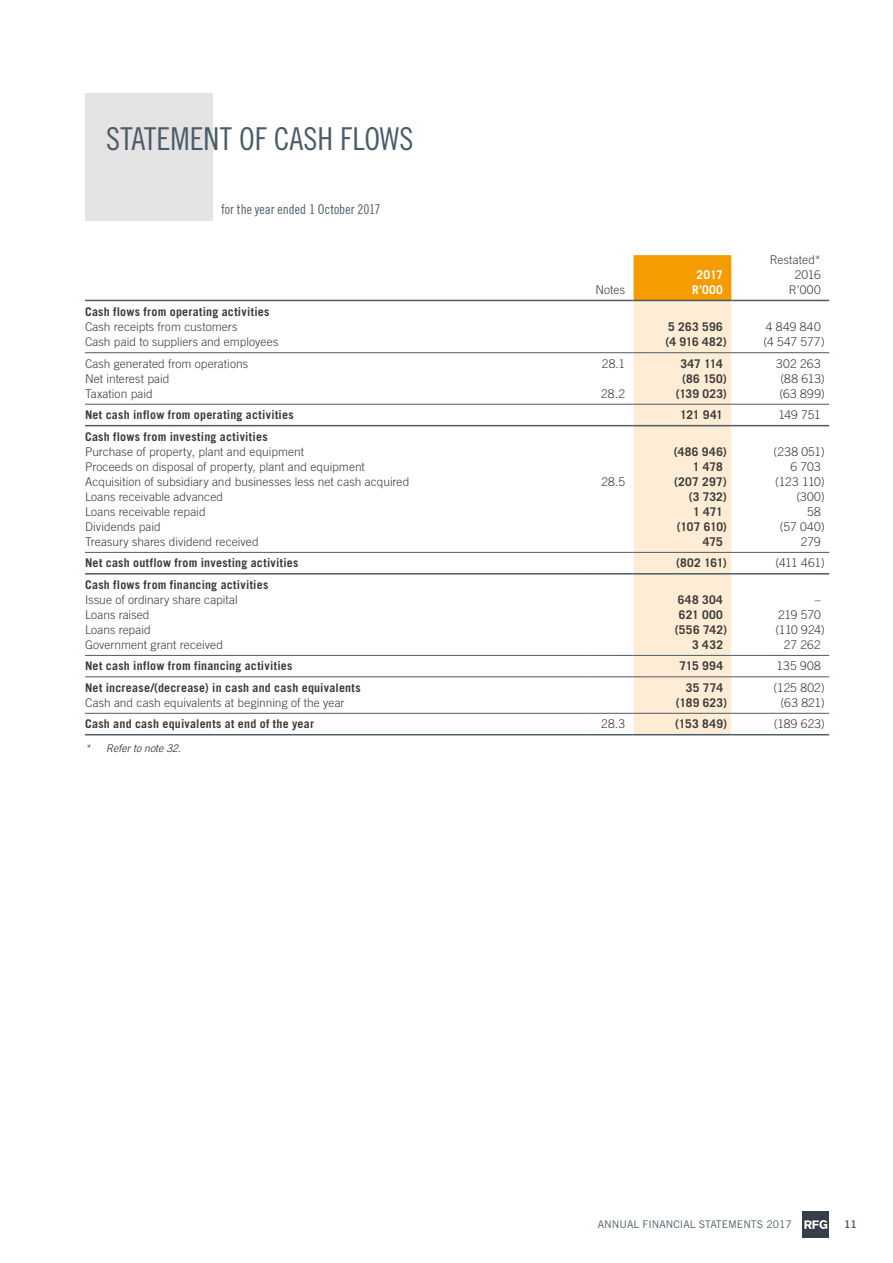
<style>
.page{position:relative;width:893px;height:1263px;background:#fff}
.page>*{position:absolute;margin:0;border:0;box-sizing:border-box;transform-origin:0 0}
.t1{font:31.5px "Trade Gothic LT Std Cn 18";letter-spacing:-.005em;color:#4b5c67}
.t2{font:13.5px "Trade Gothic LT Std Cn 18";color:#4b5c67}
.t3{font:300 12px "Trade Gothic LT Std";color:#3c3c3b}
.t4{font:700 12px "Trade Gothic LT Std";letter-spacing:.02em;color:#3c3c3b}
.t5{font:700 12px "Trade Gothic LT Std";letter-spacing:.025em;color:#fff}
.t6{font:10.5px "Trade Gothic LT Std";color:#4b5c67}
.t7{font:italic 300 10.5px "Trade Gothic LT Std";color:#1d1d1b}
.t8{font:10.5px "Trade Gothic LT Std Bd 2";color:#4b5c67}
</style>
<div class="page">
<div style="left:85px;top:94px;width:128px;height:127px;background:#e3e3e3"></div>
<svg style="left:634px;top:255px;width:97px;height:479px"></svg>
<hr style="left:85px;top:300px;width:506px;height:1px;background:#4b5c67">
<hr style="left:591px;top:300px;width:43px;height:1px;background:#4b5c67">
<hr style="left:634px;top:300px;width:97px;height:1px;background:#4b5c67">
<hr style="left:731px;top:300px;width:98px;height:1px;background:#4b5c67">
<hr style="left:85px;top:352px;width:506px;height:1px;background:#4b5c67">
<hr style="left:591px;top:352px;width:43px;height:1px;background:#4b5c67">
<hr style="left:634px;top:352px;width:97px;height:1px;background:#4b5c67">
<hr style="left:731px;top:352px;width:98px;height:1px;background:#4b5c67">
<hr style="left:85px;top:404px;width:506px;height:1px;background:#4b5c67">
<hr style="left:591px;top:404px;width:43px;height:1px;background:#4b5c67">
<hr style="left:634px;top:404px;width:97px;height:1px;background:#4b5c67">
<hr style="left:731px;top:404px;width:98px;height:1px;background:#4b5c67">
<hr style="left:85px;top:425px;width:506px;height:1px;background:#4b5c67">
<hr style="left:591px;top:425px;width:43px;height:1px;background:#4b5c67">
<hr style="left:634px;top:425px;width:97px;height:1px;background:#4b5c67">
<hr style="left:731px;top:425px;width:98px;height:1px;background:#4b5c67">
<hr style="left:85px;top:552px;width:506px;height:1px;background:#4b5c67">
<hr style="left:591px;top:552px;width:43px;height:1px;background:#4b5c67">
<hr style="left:634px;top:552px;width:97px;height:1px;background:#4b5c67">
<hr style="left:731px;top:552px;width:98px;height:1px;background:#4b5c67">
<hr style="left:85px;top:573px;width:506px;height:1px;background:#4b5c67">
<hr style="left:591px;top:573px;width:43px;height:1px;background:#4b5c67">
<hr style="left:634px;top:573px;width:97px;height:1px;background:#4b5c67">
<hr style="left:731px;top:573px;width:98px;height:1px;background:#4b5c67">
<hr style="left:85px;top:655px;width:506px;height:1px;background:#4b5c67">
<hr style="left:591px;top:655px;width:43px;height:1px;background:#4b5c67">
<hr style="left:634px;top:655px;width:97px;height:1px;background:#4b5c67">
<hr style="left:731px;top:655px;width:98px;height:1px;background:#4b5c67">
<hr style="left:85px;top:676px;width:506px;height:1px;background:#4b5c67">
<hr style="left:591px;top:676px;width:43px;height:1px;background:#4b5c67">
<hr style="left:634px;top:676px;width:97px;height:1px;background:#4b5c67">
<hr style="left:731px;top:676px;width:98px;height:1px;background:#4b5c67">
<hr style="left:85px;top:713px;width:506px;height:1px;background:#4b5c67">
<hr style="left:85px;top:734px;width:506px;height:1px;background:#4b5c67">
<hr style="left:591px;top:713px;width:43px;height:1px;background:#4b5c67">
<hr style="left:591px;top:734px;width:43px;height:1px;background:#4b5c67">
<hr style="left:634px;top:713px;width:97px;height:1px;background:#4b5c67">
<hr style="left:634px;top:734px;width:97px;height:1px;background:#4b5c67">
<hr style="left:731px;top:713px;width:98px;height:1px;background:#4b5c67">
<hr style="left:731px;top:734px;width:98px;height:1px;background:#4b5c67">
<svg style="left:802px;top:1211px;width:27px;height:27px"></svg>
<h1 class="t1" style="left:106px;top:120px;width:309px">STATEMENT OF CASH FLOWS</h1>
<p class="t2" style="left:221px;top:201px;width:161px">for the year ended 1 October 2017</p>
<p class="t3" style="left:770px;top:252px;width:52px">Restated*</p>
<p class="t5" style="left:696px;top:267px;width:28px">2017</p>
<p class="t3" style="left:795px;top:268px;width:28px">2016</p>
<p class="t3" style="left:595px;top:283px;width:31px">Notes</p>
<p class="t5" style="left:692px;top:282px;width:32px">R’000</p>
<p class="t3" style="left:789px;top:283px;width:33px">R’000</p>
<p class="t4" style="left:85px;top:305px;width:186px">Cash flows from operating activities</p>
<p class="t3" style="left:85px;top:320px;width:154px">Cash receipts from customers</p>
<p class="t4" style="left:668px;top:320px;width:56px">5 263 596</p>
<p class="t3" style="left:766px;top:320px;width:56px">4 849 840</p>
<p class="t3" style="left:85px;top:335px;width:195px">Cash paid to suppliers and employees</p>
<p class="t4" style="left:665px;top:335px;width:63px">(4 916 482)</p>
<p class="t3" style="left:763px;top:335px;width:63px">(4 547 577)</p>
<p class="t3" style="left:85px;top:356px;width:165px">Cash generated from operations</p>
<p class="t3" style="left:602px;top:356px;width:25px">28.1</p>
<p class="t4" style="left:680px;top:356px;width:44px">347 114</p>
<p class="t3" style="left:776px;top:356px;width:46px">302 263</p>
<p class="t3" style="left:85px;top:371px;width:86px">Net interest paid</p>
<p class="t4" style="left:682px;top:371px;width:46px">(86 150)</p>
<p class="t3" style="left:780px;top:371px;width:46px">(88 613)</p>
<p class="t3" style="left:85px;top:386px;width:69px">Taxation paid</p>
<p class="t3" style="left:601px;top:386px;width:25px">28.2</p>
<p class="t4" style="left:676px;top:386px;width:53px">(139 023)</p>
<p class="t3" style="left:779px;top:386px;width:47px">(63 899)</p>
<p class="t4" style="left:85px;top:408px;width:210px">Net cash inflow from operating activities</p>
<p class="t4" style="left:680px;top:408px;width:44px">121 941</p>
<p class="t3" style="left:778px;top:408px;width:44px">149 751</p>
<p class="t4" style="left:85px;top:429px;width:184px">Cash flows from investing activities</p>
<p class="t3" style="left:85px;top:444px;width:221px">Purchase of property, plant and equipment</p>
<p class="t4" style="left:674px;top:444px;width:55px">(486 946)</p>
<p class="t3" style="left:774px;top:444px;width:53px">(238 051)</p>
<p class="t3" style="left:85px;top:459px;width:281px">Proceeds on disposal of property, plant and equipment</p>
<p class="t4" style="left:693px;top:459px;width:31px">1 478</p>
<p class="t3" style="left:790px;top:459px;width:32px">6 703</p>
<p class="t3" style="left:85px;top:474px;width:326px">Acquisition of subsidiary and businesses less net cash acquired</p>
<p class="t3" style="left:601px;top:474px;width:25px">28.5</p>
<p class="t4" style="left:674px;top:474px;width:54px">(207 297)</p>
<p class="t3" style="left:775px;top:474px;width:51px">(123 110)</p>
<p class="t3" style="left:85px;top:489px;width:140px">Loans receivable advanced</p>
<p class="t4" style="left:689px;top:489px;width:40px">(3 732)</p>
<p class="t3" style="left:796px;top:489px;width:30px">(300)</p>
<p class="t3" style="left:85px;top:504px;width:122px">Loans receivable repaid</p>
<p class="t4" style="left:693px;top:504px;width:31px">1 471</p>
<p class="t3" style="left:807px;top:504px;width:15px">58</p>
<p class="t3" style="left:85px;top:519px;width:77px">Dividends paid</p>
<p class="t4" style="left:677px;top:519px;width:51px">(107 610)</p>
<p class="t3" style="left:780px;top:519px;width:47px">(57 040)</p>
<p class="t3" style="left:85px;top:534px;width:175px">Treasury shares dividend received</p>
<p class="t4" style="left:703px;top:534px;width:22px">475</p>
<p class="t3" style="left:801px;top:534px;width:21px">279</p>
<p class="t4" style="left:85px;top:556px;width:215px">Net cash outflow from investing activities</p>
<p class="t4" style="left:676px;top:556px;width:52px">(802 161)</p>
<p class="t3" style="left:775px;top:556px;width:51px">(411 461)</p>
<p class="t4" style="left:85px;top:577px;width:185px">Cash flows from financing activities</p>
<p class="t3" style="left:85px;top:592px;width:154px">Issue of ordinary share capital</p>
<p class="t4" style="left:678px;top:592px;width:47px">648 304</p>
<p class="t3" style="left:815px;top:592px;width:7px">–</p>
<p class="t3" style="left:85px;top:607px;width:66px">Loans raised</p>
<p class="t4" style="left:679px;top:607px;width:46px">621 000</p>
<p class="t3" style="left:778px;top:607px;width:44px">219 570</p>
<p class="t3" style="left:85px;top:622px;width:67px">Loans repaid</p>
<p class="t4" style="left:675px;top:622px;width:54px">(556 742)</p>
<p class="t3" style="left:775px;top:622px;width:51px">(110 924)</p>
<p class="t3" style="left:85px;top:637px;width:139px">Government grant received</p>
<p class="t4" style="left:692px;top:637px;width:32px">3 432</p>
<p class="t3" style="left:784px;top:637px;width:38px">27 262</p>
<p class="t4" style="left:85px;top:659px;width:209px">Net cash inflow from financing activities</p>
<p class="t4" style="left:679px;top:659px;width:45px">715 994</p>
<p class="t3" style="left:777px;top:659px;width:46px">135 908</p>
<p class="t4" style="left:85px;top:680px;width:277px">Net increase/(decrease) in cash and cash equivalents</p>
<p class="t4" style="left:686px;top:680px;width:39px">35 774</p>
<p class="t3" style="left:773px;top:680px;width:53px">(125 802)</p>
<p class="t3" style="left:85px;top:695px;width:261px">Cash and cash equivalents at beginning of the year</p>
<p class="t4" style="left:676px;top:695px;width:53px">(189 623)</p>
<p class="t3" style="left:780px;top:695px;width:46px">(63 821)</p>
<p class="t4" style="left:85px;top:716px;width:230px">Cash and cash equivalents at end of the year</p>
<p class="t3" style="left:601px;top:717px;width:25px">28.3</p>
<p class="t4" style="left:675px;top:716px;width:53px">(153 849)</p>
<p class="t3" style="left:774px;top:717px;width:53px">(189 623)</p>
<p class="t7" style="left:85px;top:741px;width:97px">* Refer to note 32.</p>
<p class="t6" style="left:598px;top:1218px;width:196px">ANNUAL FINANCIAL STATEMENTS 2017</p>
<p class="t8" style="left:844px;top:1218px;width:14px">11</p>
</div>
